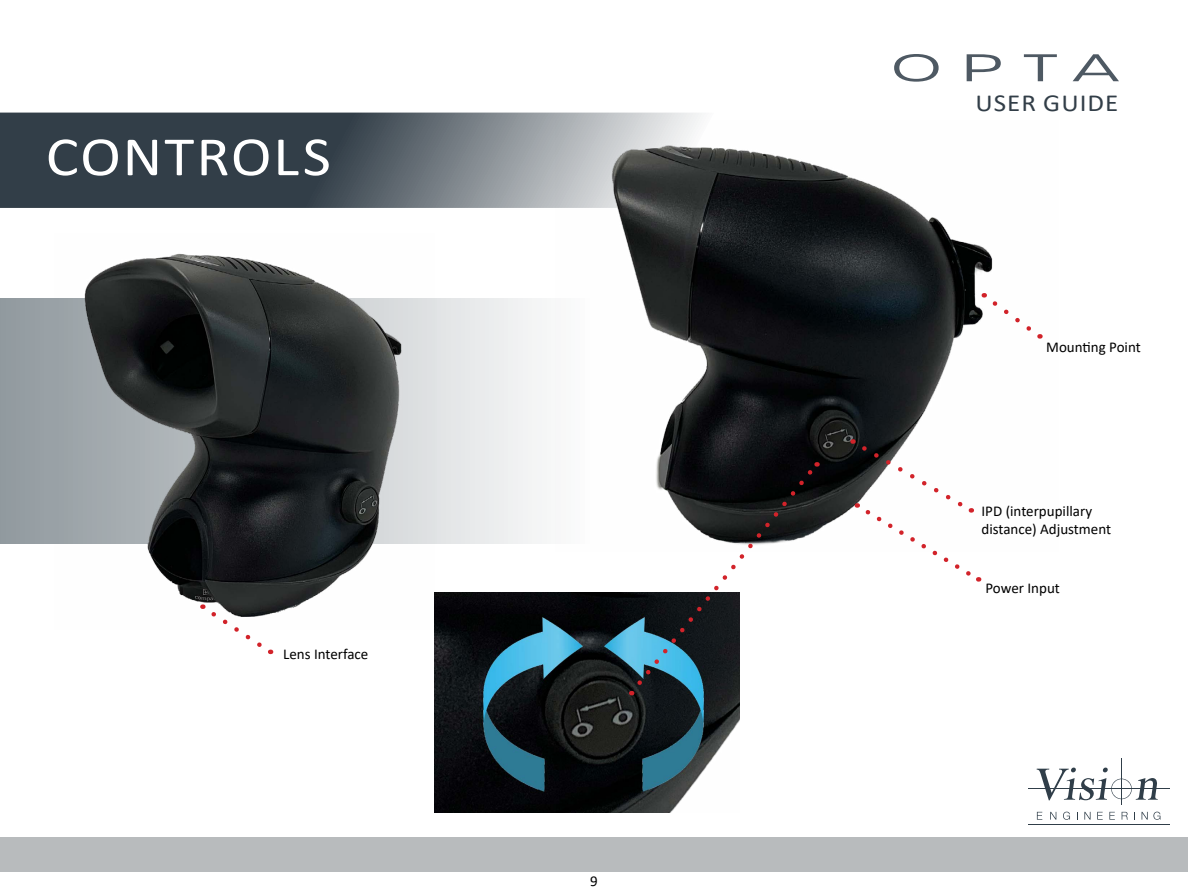
<style>
.page{position:relative;width:1188px;height:891px;background:#fff}
.page>*{position:absolute;margin:0;border:0;box-sizing:border-box;transform-origin:0 0}
.t1{font:55.95px "Calibri";letter-spacing:.025em;color:#fff;scale:1.1 1}
.t2{font:24.6px "Calibri";letter-spacing:.04em;color:#323e48;scale:1.1 1}
.t3{font:15px/18px "Calibri";color:#000}
</style>
<div class="page">
<svg style="left:0;top:299px;width:542px;height:245px;fill:#e6e8e9"></svg>
<svg style="left:894px;top:54px;width:45px;height:28px"></svg>
<svg style="left:967px;top:54px;width:34px;height:27px"></svg>
<svg style="left:1024px;top:54px;width:33px;height:27px"></svg>
<svg style="left:1073px;top:54px;width:46px;height:27px"></svg>
<svg style="left:0;top:113px;width:702px;height:95px;background:#4e5861"></svg>
<div style="left:0;top:837px;width:1188px;height:34px;background:#b8bbbd"></div>
<svg style="left:1037px;top:812px;width:5px;height:8px"></svg>
<svg style="left:1050px;top:812px;width:6px;height:8px"></svg>
<svg style="left:1063px;top:812px;width:7px;height:8px"></svg>
<svg style="left:1084px;top:812px;width:7px;height:8px"></svg>
<svg style="left:1097px;top:812px;width:6px;height:8px"></svg>
<svg style="left:1109px;top:812px;width:6px;height:8px"></svg>
<svg style="left:1122px;top:812px;width:6px;height:8px"></svg>
<svg style="left:1142px;top:812px;width:18px;height:8px"></svg>
<hr style="left:1028px;top:824px;width:142px;height:1px;background:#303e49">
<hr style="left:1028px;top:789px;width:142px;height:1px;background:#303e49">
<svg style="left:1037px;top:768px;width:121px;height:32px"></svg>
<hr style="left:1121px;top:758px;width:1px;height:47px;background:#303e49">
<svg style="left:234px;top:629px;width:37px;height:25px"></svg>
<img style="left:54px;top:253px;width:381px;height:376px">
<img style="left:555px;top:120px;width:488px;height:410px">
<img style="left:435px;top:593px;width:305px;height:219px">
<svg style="left:853px;top:439px;width:126px;height:143px"></svg>
<svg style="left:631px;top:462px;width:188px;height:233px"></svg>
<h1 class="t1" style="left:46px;top:118px;width:261px">CONTROLS</h1>
<p class="t3" style="left:283px;top:644px;width:87px">Lens Interface</p>
<p class="t3" style="left:590px;top:871px;width:9px">9</p>
<h2 class="t2" style="left:975px;top:85px;width:132px">USER GUIDE</h2>
<p class="t3" style="left:1046px;top:338px;width:96px">Mounting Point</p>
<p class="t3" style="left:982px;top:502px;width:131px">IPD (interpupillary distance) Adjustment</p>
<p class="t3" style="left:986px;top:578px;width:76px">Power Input</p>
</div>
